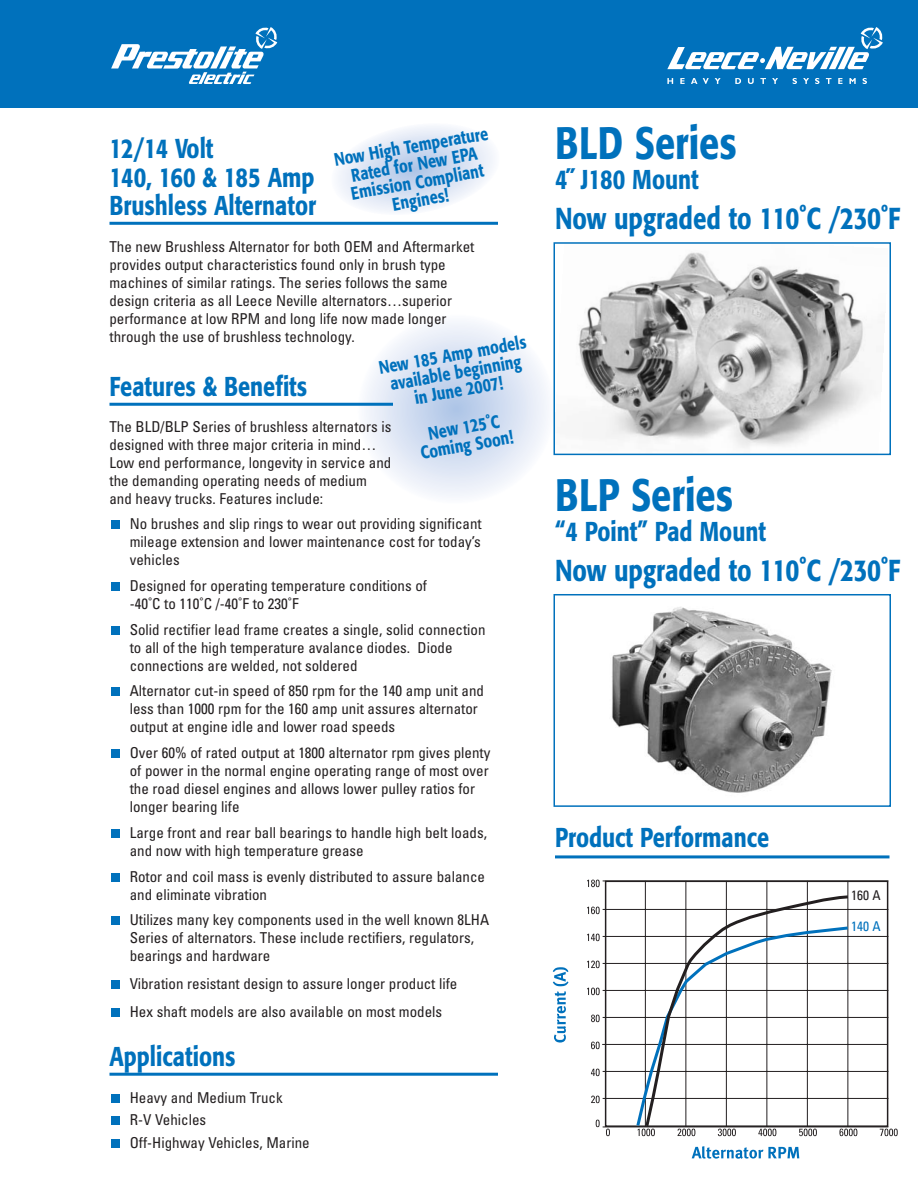
<style>
.page{position:relative;width:918px;height:1188px;background:#fff}
.page>*{position:absolute;margin:0;border:0;box-sizing:border-box;transform-origin:0 0}
.t1{font:500 45px "Formata";color:#0071bc;scale:.8 1}
.t2{font:500 30px "Formata";color:#0071bc;scale:.8 1}
.t3{font:500 27px/28.5px "Formata";color:#0071bc;scale:.8 1}
.t4{font:500 18px/18px "Formata";color:#0071bc;text-align:center;scale:.8 1}
.t5{font:condensed 15px/18px "Univers";color:#231f20}
.t6{font:condensed 13.5px "Univers";color:#231f20}
.t7{font:condensed 13.5px "Univers";color:#0071bc}
</style>
<div class="page">
<svg style="left:350px;top:307px;width:212px;height:190px"></svg>
<div style="left:605px;top:881px;width:283px;height:246px;border:2px solid #231f20"></div>
<hr style="left:645px;top:881px;width:1px;height:246px;background:#231f20">
<hr style="left:686px;top:881px;width:1px;height:246px;background:#231f20">
<hr style="left:726px;top:881px;width:1px;height:246px;background:#231f20">
<hr style="left:766px;top:881px;width:1px;height:246px;background:#231f20">
<hr style="left:807px;top:881px;width:1px;height:246px;background:#231f20">
<hr style="left:848px;top:881px;width:1px;height:246px;background:#231f20">
<hr style="left:603px;top:909px;width:285px;height:1px;background:#231f20">
<hr style="left:603px;top:936px;width:285px;height:1px;background:#231f20">
<hr style="left:603px;top:963px;width:285px;height:1px;background:#231f20">
<hr style="left:603px;top:990px;width:285px;height:1px;background:#231f20">
<hr style="left:603px;top:1017px;width:285px;height:1px;background:#231f20">
<hr style="left:602px;top:1044px;width:286px;height:1px;background:#231f20">
<hr style="left:603px;top:1071px;width:285px;height:1px;background:#231f20">
<hr style="left:603px;top:1098px;width:285px;height:1px;background:#231f20">
<hr style="left:603px;top:1127px;width:285px;height:1px;background:#231f20">
<hr style="left:603px;top:881px;width:285px;height:1px;background:#231f20">
<svg style="left:606px;top:1129px;width:4px;height:7px"></svg>
<svg style="left:638px;top:1129px;width:17px;height:7px"></svg>
<svg style="left:678px;top:1129px;width:17px;height:7px"></svg>
<svg style="left:718px;top:1129px;width:18px;height:7px"></svg>
<svg style="left:758px;top:1129px;width:18px;height:7px"></svg>
<svg style="left:799px;top:1129px;width:18px;height:7px"></svg>
<svg style="left:839px;top:1129px;width:18px;height:7px"></svg>
<svg style="left:880px;top:1129px;width:18px;height:7px"></svg>
<svg style="left:596px;top:1120px;width:4px;height:7px"></svg>
<svg style="left:591px;top:1096px;width:9px;height:7px"></svg>
<svg style="left:591px;top:1069px;width:9px;height:7px"></svg>
<svg style="left:591px;top:1042px;width:9px;height:7px"></svg>
<svg style="left:591px;top:1015px;width:9px;height:7px"></svg>
<svg style="left:587px;top:988px;width:13px;height:7px"></svg>
<svg style="left:587px;top:961px;width:13px;height:7px"></svg>
<svg style="left:587px;top:934px;width:13px;height:7px"></svg>
<svg style="left:587px;top:907px;width:13px;height:7px"></svg>
<svg style="left:587px;top:880px;width:13px;height:7px"></svg>
<svg style="left:634px;top:935px;width:9px;height:194px"></svg>
<svg style="left:643px;top:894px;width:208px;height:235px"></svg>
<svg style="left:553px;top:967px;width:15px;height:76px"></svg>
<svg style="left:692px;top:1146px;width:107px;height:13px"></svg>
<hr style="left:555px;top:855px;width:335px;height:3px;background:#0071bc">
<img style="left:557px;top:252px;width:310px;height:200px">
<div style="left:554px;top:242px;width:337px;height:213px;border:2px solid #0071bc"></div>
<img style="left:612px;top:607px;width:220px;height:186px">
<div style="left:554px;top:594px;width:337px;height:213px;border:2px solid #0071bc"></div>
<div style="left:0;top:0;width:918px;height:108px;background:#0071bc"></div>
<svg style="left:111px;top:27px;width:167px;height:57px"></svg>
<svg style="left:667px;top:78px;width:6px;height:6px"></svg>
<svg style="left:680px;top:78px;width:5px;height:6px"></svg>
<svg style="left:691px;top:78px;width:6px;height:6px"></svg>
<svg style="left:703px;top:78px;width:6px;height:6px"></svg>
<svg style="left:715px;top:78px;width:6px;height:6px"></svg>
<svg style="left:735px;top:78px;width:6px;height:6px"></svg>
<svg style="left:748px;top:78px;width:6px;height:6px"></svg>
<svg style="left:760px;top:78px;width:6px;height:6px"></svg>
<svg style="left:772px;top:78px;width:6px;height:6px"></svg>
<svg style="left:793px;top:78px;width:4px;height:6px"></svg>
<svg style="left:803px;top:78px;width:6px;height:6px"></svg>
<svg style="left:815px;top:78px;width:4px;height:6px"></svg>
<svg style="left:826px;top:78px;width:6px;height:6px"></svg>
<svg style="left:838px;top:78px;width:5px;height:6px"></svg>
<svg style="left:849px;top:78px;width:7px;height:6px"></svg>
<svg style="left:863px;top:78px;width:4px;height:6px"></svg>
<svg style="left:667px;top:27px;width:216px;height:42px"></svg>
<svg style="left:338px;top:126px;width:155px;height:86px"></svg>
<hr style="left:110px;top:222px;width:388px;height:3px;background:#0071bc">
<hr style="left:110px;top:1073px;width:388px;height:3px;background:#0071bc">
<div style="left:111px;top:1139px;width:9px;height:9px;background:#0071bc"></div>
<div style="left:111px;top:1116px;width:9px;height:9px;background:#0071bc"></div>
<div style="left:111px;top:1094px;width:9px;height:9px;background:#0071bc"></div>
<div style="left:111px;top:1008px;width:9px;height:9px;background:#0071bc"></div>
<div style="left:111px;top:980px;width:9px;height:9px;background:#0071bc"></div>
<div style="left:111px;top:916px;width:9px;height:9px;background:#0071bc"></div>
<div style="left:111px;top:873px;width:9px;height:9px;background:#0071bc"></div>
<div style="left:111px;top:829px;width:9px;height:9px;background:#0071bc"></div>
<div style="left:111px;top:749px;width:9px;height:9px;background:#0071bc"></div>
<div style="left:111px;top:687px;width:9px;height:9px;background:#0071bc"></div>
<div style="left:111px;top:626px;width:9px;height:9px;background:#0071bc"></div>
<div style="left:111px;top:582px;width:9px;height:9px;background:#0071bc"></div>
<div style="left:111px;top:520px;width:9px;height:9px;background:#0071bc"></div>
<hr style="left:110px;top:403px;width:283px;height:3px;background:#0071bc">
<p class="t4" style="left:333px;top:153px;width:197px;rotate:-10deg">Now High Temperature<br>Rated for New EPA<br>Emission Compliant<br>Engines!</p>
<h1 class="t1" style="left:555px;top:123px;width:229px">BLD Series</h1>
<h3 class="t3" style="left:110px;top:136px;width:260px">12/14 Volt<br>140, 160 &amp; 185 Amp<br>Brushless Alternator</h3>
<p class="t5" style="left:110px;top:239px;width:366px">The new Brushless Alternator for both OEM and Aftermarket provides output characteristics found only in brush type machines of similar ratings. The series follows the same design criteria as all Leece Neville alternators…superior performance at low RPM and long life now made longer through the use of brushless technology.</p>
<h3 class="t3" style="left:110px;top:374px;width:249px">Features &amp; Benefits</h3>
<p class="t5" style="left:110px;top:419px;width:283px">The BLD/BLP Series of brushless alternators is designed with three major criteria in mind… Low end performance, longevity in service and the demanding operating needs of medium and heavy trucks. Features include:</p>
<p class="t5" style="left:130px;top:516px;width:353px;text-align:justify">No brushes and slip rings to wear out providing significant mileage extension and lower maintenance cost for today’s vehicles</p>
<p class="t5" style="left:130px;top:578px;width:299px">Designed for operating temperature conditions of -40˚C to 110˚C /-40˚F to 230˚F</p>
<p class="t5" style="left:130px;top:622px;width:357px">Solid rectifier lead frame creates a single, solid connection to all of the high temperature avalance diodes. Diode connections are welded, not soldered</p>
<p class="t5" style="left:130px;top:684px;width:356px">Alternator cut-in speed of 850 rpm for the 140 amp unit and less than 1000 rpm for the 160 amp unit assures alternator output at engine idle and lower road speeds</p>
<p class="t5" style="left:130px;top:745px;width:362px">Over 60% of rated output at 1800 alternator rpm gives plenty of power in the normal engine operating range of most over the road diesel engines and allows lower pulley ratios for longer bearing life</p>
<p class="t5" style="left:130px;top:825px;width:359px">Large front and rear ball bearings to handle high belt loads, and now with high temperature grease</p>
<p class="t5" style="left:130px;top:869px;width:357px">Rotor and coil mass is evenly distributed to assure balance and eliminate vibration</p>
<p class="t5" style="left:130px;top:912px;width:361px">Utilizes many key components used in the well known 8LHA<br>Series of alternators. These include rectifiers, regulators, bearings and hardware</p>
<p class="t5" style="left:130px;top:971px;width:329px;line-height:27.9px">Vibration resistant design to assure longer product life<br>Hex shaft models are also available on most models</p>
<h3 class="t3" style="left:110px;top:1044px;width:159px">Applications</h3>
<p class="t5" style="left:130px;top:1088px;width:182px;line-height:22.5px">Heavy and Medium Truck<br>R-V Vehicles<br>Off-Highway Vehicles, Marine</p>
<h3 class="t3" style="left:555px;top:167px;width:181px">4˝ J180 Mount</h3>
<h2 class="t2" style="left:555px;top:205px;width:434px">Now upgraded to 110˚C /230˚F</h2>
<p class="t4" style="left:378px;top:360px;width:188px;rotate:-10deg">New 185 Amp models available beginning in June 2007!</p>
<p class="t4" style="left:416px;top:428px;width:119px;rotate:-10deg">New 125˚C<br>Coming Soon!</p>
<h1 class="t1" style="left:555px;top:475px;width:224px">BLP Series</h1>
<h3 class="t3" style="left:555px;top:519px;width:265px">“4 Point” Pad Mount</h3>
<h2 class="t2" style="left:555px;top:557px;width:434px">Now upgraded to 110˚C /230˚F</h2>
<h3 class="t3" style="left:555px;top:826px;width:269px">Product Performance</h3>
<p class="t6" style="left:851px;top:890px;width:31px">160 A</p>
<p class="t7" style="left:851px;top:921px;width:31px">140 A</p>
</div>
